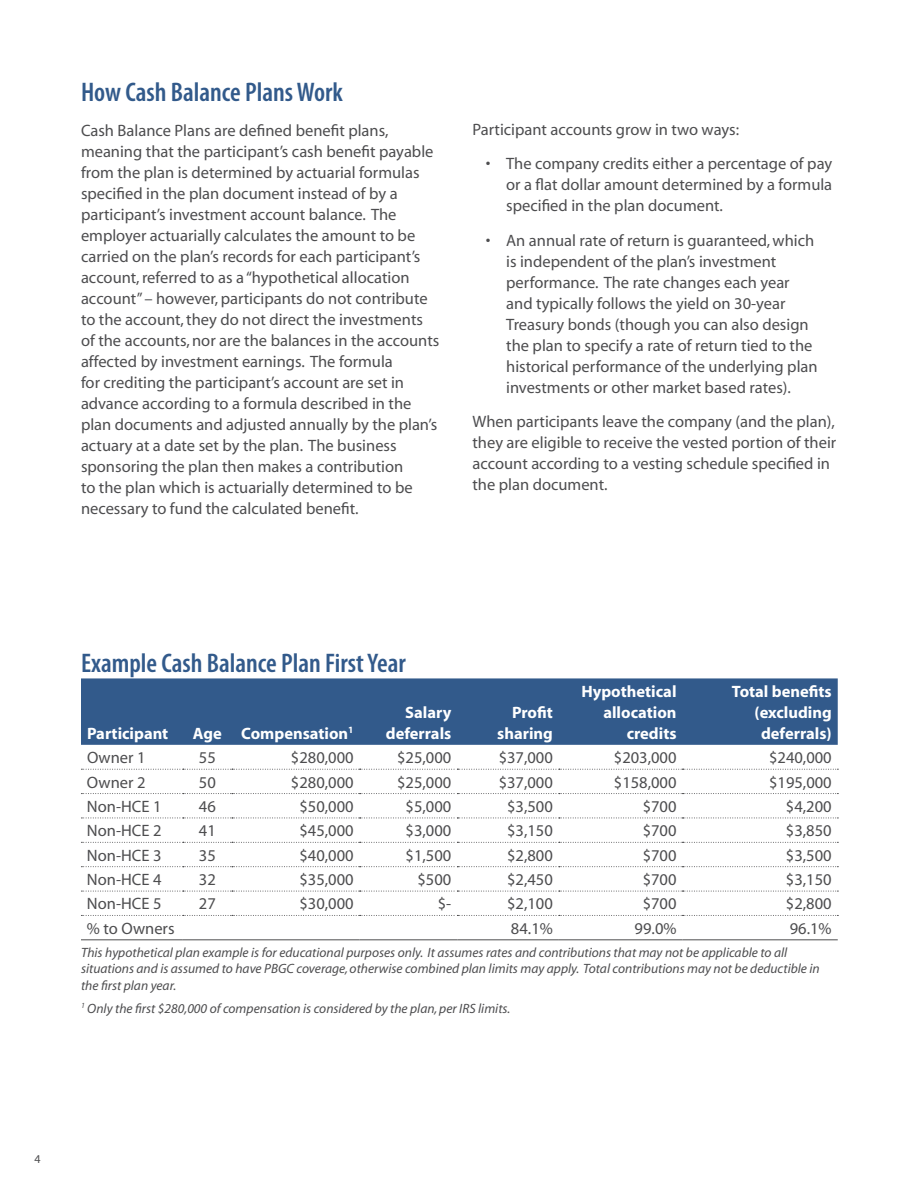
<style>
.page{position:relative;width:918px;height:1188px;background:#fff}
.page>*{position:absolute;margin:0;border:0;box-sizing:border-box;transform-origin:0 0}
.t1{font:600 condensed 27px "Myriad Pro";color:#325a8b}
.t2{font:16.5px/21px "Myriad";color:#4d4d4f}
.t3{font:700 16.5px/21px "Myriad";color:#fff;text-align:right}
.t4{font:italic 13.5px/16.2px "Myriad";color:#4d4d4f}
.t5{font:12px "Myriad";color:#4d4d4f}
</style>
<div class="page">
<div style="left:81px;top:678px;width:757px;height:67px;background:#325a8b"></div>
<hr style="left:81px;top:939px;width:102px;height:1px;background:#4d4d4f">
<hr style="left:183px;top:939px;width:49px;height:1px;background:#4d4d4f">
<hr style="left:232px;top:939px;width:128px;height:1px;background:#4d4d4f">
<hr style="left:360px;top:939px;width:97px;height:1px;background:#4d4d4f">
<hr style="left:457px;top:939px;width:102px;height:1px;background:#4d4d4f">
<hr style="left:559px;top:939px;width:124px;height:1px;background:#4d4d4f">
<hr style="left:683px;top:939px;width:155px;height:1px;background:#4d4d4f">
<svg style="left:81px;top:769px;width:757px;height:1px"></svg>
<svg style="left:81px;top:793px;width:757px;height:1px"></svg>
<svg style="left:81px;top:818px;width:757px;height:1px"></svg>
<svg style="left:81px;top:842px;width:757px;height:1px"></svg>
<svg style="left:81px;top:866px;width:757px;height:1px"></svg>
<svg style="left:81px;top:891px;width:757px;height:1px"></svg>
<svg style="left:81px;top:915px;width:757px;height:1px"></svg>
<h1 class="t1" style="left:81px;top:76px;width:263px">How Cash Balance Plans Work</h1>
<p class="t2" style="left:81px;top:120px;width:360px">Cash Balance Plans are defined benefit plans, meaning that the participant’s cash benefit payable from the plan is determined by actuarial formulas specified in the plan document instead of by a participant’s investment account balance. The employer actuarially calculates the amount to be carried on the plan’s records for each participant’s account, referred to as a “hypothetical allocation account” – however, participants do not contribute to the account, they do not direct the investments of the accounts, nor are the balances in the accounts affected by investment earnings. The formula<br>for crediting the participant’s account are set in advance according to a formula described in the plan documents and adjusted annually by the plan’s actuary at a date set by the plan. The business sponsoring the plan then makes a contribution<br>to the plan which is actuarially determined to be necessary to fund the calculated benefit.</p>
<p class="t2" style="left:472px;top:119px;width:268px">Participant accounts grow in two ways:</p>
<p class="t2" style="left:506px;top:154px;width:328px;text-align:justify;text-indent:-20px">• The company credits either a percentage of pay or a flat dollar amount determined by a formula specified in the plan document.</p>
<p class="t2" style="left:506px;top:230px;width:313px;text-indent:-20px">• An annual rate of return is guaranteed, which is independent of the plan’s investment performance. The rate changes each year and typically follows the yield on 30-year Treasury bonds (though you can also design the plan to specify a rate of return tied to the historical performance of the underlying plan investments or other market based rates).</p>
<p class="t2" style="left:472px;top:412px;width:365px">When participants leave the company (and the plan), they are eligible to receive the vested portion of their account according to a vesting schedule specified in the plan document.</p>
<h1 class="t1" style="left:81px;top:647px;width:326px">Example Cash Balance Plan First Year</h1>
<p class="t3" style="left:87px;top:723px;width:83px">Participant</p>
<p class="t3" style="left:193px;top:723px;width:162px">Age Compensation<sup>1</sup></p>
<p class="t3" style="left:386px;top:702px;width:67px">Salary deferrals</p>
<p class="t3" style="left:497px;top:702px;width:57px">Profit sharing</p>
<p class="t3" style="left:581px;top:681px;width:97px">Hypothetical allocation credits</p>
<p class="t3" style="left:732px;top:681px;width:101px">Total benefits (excluding deferrals)</p>
<p class="t2" style="left:87px;top:748px;width:60px">Owner 1</p>
<p class="t2" style="left:199px;top:748px;width:18px">55</p>
<p class="t2" style="left:291px;top:748px;width:64px">$280,000</p>
<p class="t2" style="left:397px;top:748px;width:56px">$25,000</p>
<p class="t2" style="left:499px;top:748px;width:56px">$37,000</p>
<p class="t2" style="left:614px;top:748px;width:64px">$203,000</p>
<p class="t2" style="left:769px;top:748px;width:64px">$240,000</p>
<p class="t2" style="left:87px;top:772px;width:60px">Owner 2</p>
<p class="t2" style="left:199px;top:772px;width:18px">50</p>
<p class="t2" style="left:291px;top:772px;width:64px">$280,000</p>
<p class="t2" style="left:397px;top:772px;width:56px">$25,000</p>
<p class="t2" style="left:499px;top:772px;width:56px">$37,000</p>
<p class="t2" style="left:614px;top:772px;width:64px">$158,000</p>
<p class="t2" style="left:769px;top:772px;width:64px">$195,000</p>
<p class="t2" style="left:87px;top:797px;width:76px">Non-HCE 1</p>
<p class="t2" style="left:199px;top:797px;width:18px">46</p>
<p class="t2" style="left:299px;top:797px;width:56px">$50,000</p>
<p class="t2" style="left:406px;top:797px;width:47px">$5,000</p>
<p class="t2" style="left:507px;top:797px;width:47px">$3,500</p>
<p class="t2" style="left:643px;top:797px;width:35px">$700</p>
<p class="t2" style="left:786px;top:797px;width:47px">$4,200</p>
<p class="t2" style="left:87px;top:821px;width:76px">Non-HCE 2</p>
<p class="t2" style="left:199px;top:821px;width:18px">41</p>
<p class="t2" style="left:299px;top:821px;width:56px">$45,000</p>
<p class="t2" style="left:406px;top:821px;width:47px">$3,000</p>
<p class="t2" style="left:507px;top:821px;width:47px">$3,150</p>
<p class="t2" style="left:643px;top:821px;width:35px">$700</p>
<p class="t2" style="left:786px;top:821px;width:47px">$3,850</p>
<p class="t2" style="left:87px;top:845px;width:76px">Non-HCE 3</p>
<p class="t2" style="left:199px;top:845px;width:18px">35</p>
<p class="t2" style="left:299px;top:845px;width:56px">$40,000</p>
<p class="t2" style="left:406px;top:845px;width:47px">$1,500</p>
<p class="t2" style="left:507px;top:845px;width:47px">$2,800</p>
<p class="t2" style="left:643px;top:845px;width:35px">$700</p>
<p class="t2" style="left:786px;top:845px;width:47px">$3,500</p>
<p class="t2" style="left:87px;top:870px;width:76px">Non-HCE 4</p>
<p class="t2" style="left:199px;top:870px;width:18px">32</p>
<p class="t2" style="left:299px;top:870px;width:56px">$35,000</p>
<p class="t2" style="left:417px;top:870px;width:35px">$500</p>
<p class="t2" style="left:507px;top:870px;width:47px">$2,450</p>
<p class="t2" style="left:643px;top:870px;width:35px">$700</p>
<p class="t2" style="left:786px;top:870px;width:47px">$3,150</p>
<p class="t2" style="left:87px;top:894px;width:76px">Non-HCE 5</p>
<p class="t2" style="left:199px;top:894px;width:18px">27</p>
<p class="t2" style="left:299px;top:894px;width:56px">$30,000</p>
<p class="t2" style="left:438px;top:894px;width:15px">$-</p>
<p class="t2" style="left:507px;top:894px;width:47px">$2,100</p>
<p class="t2" style="left:643px;top:894px;width:35px">$700</p>
<p class="t2" style="left:786px;top:894px;width:47px">$2,800</p>
<p class="t2" style="left:87px;top:919px;width:89px">% to Owners</p>
<p class="t2" style="left:511px;top:919px;width:43px">84.1%</p>
<p class="t2" style="left:635px;top:919px;width:43px">99.0%</p>
<p class="t2" style="left:790px;top:919px;width:43px">96.1%</p>
<p class="t4" style="left:81px;top:945px;width:740px">This hypothetical plan example is for educational purposes only. It assumes rates and contributions that may not be applicable to all situations and is assumed to have PBGC coverage, otherwise combined plan limits may apply. Total contributions may not be deductible in the first plan year.</p>
<p class="t4" style="left:81px;top:1000px;width:431px"><sup>1</sup> Only the first $280,000 of compensation is considered by the plan, per IRS limits.</p>
<p class="t5" style="left:34px;top:1153px;width:8px">4</p>
</div>
